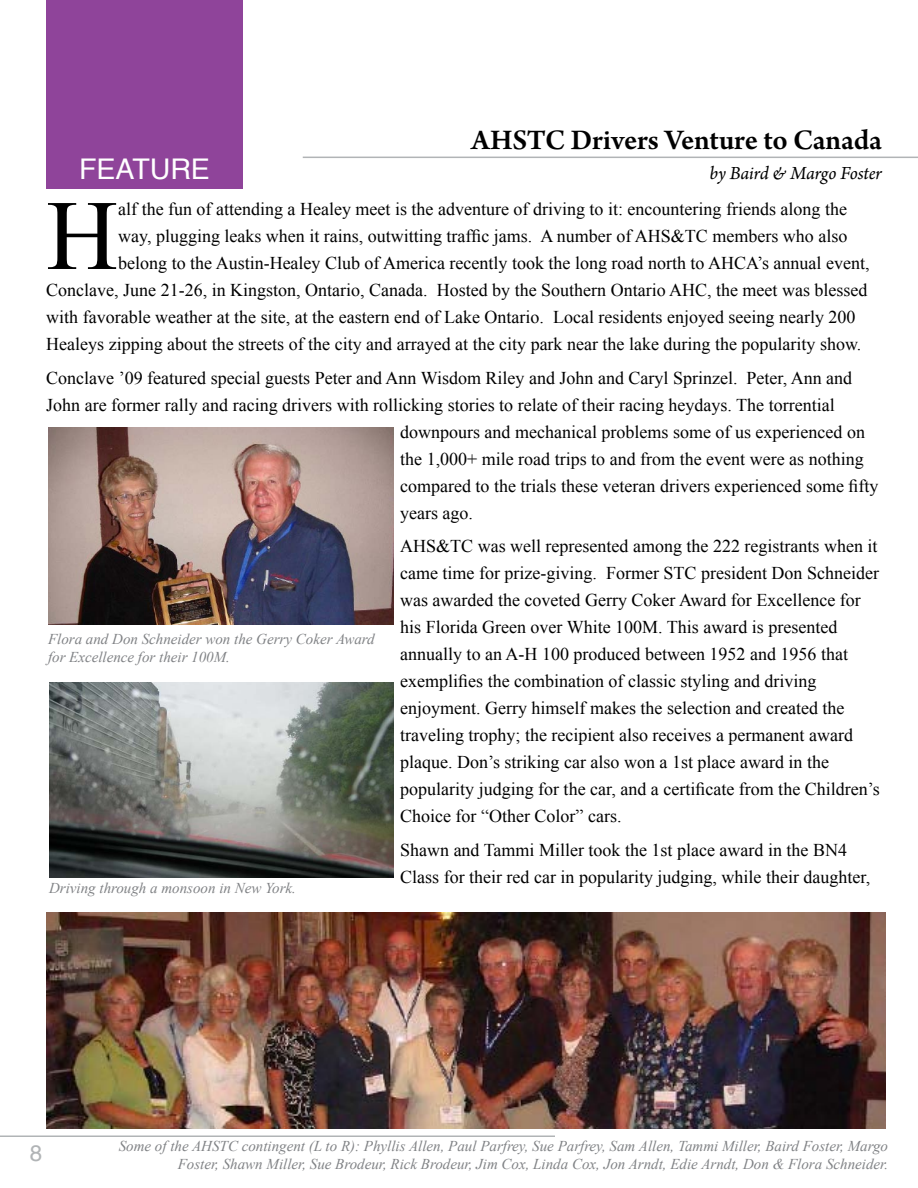
<style>
.page{position:relative;width:918px;height:1188px;background:#fff}
.page>*{position:absolute;margin:0;border:0;box-sizing:border-box;transform-origin:0 0}
.t1{font:99.6px "Times New Roman";color:#000}
.t2{font:600 30px "Arno Pro";letter-spacing:-.01em;color:#000}
.t3{font:28.5px "Helvetica";color:#fff}
.t4{font:22.5px "Helvetica";color:#b1b4b6}
.t5{font:italic 19.5px "Arno Pro";letter-spacing:-.005em;color:#000}
.t6{font:18px/27px "Times New Roman";color:#000}
.t7{font:italic 15px/18px "Times New Roman";color:#808285}
</style>
<div class="page">
<hr style="left:303px;top:157px;width:615px;height:1px;background:#b1b4b6">
<hr style="left:0;top:1136px;width:555px;height:1px;background:#b1b4b6">
<div style="left:46px;top:0;width:197px;height:189px;background:#8f449a"></div>
<img style="left:48px;top:427px;width:345px;height:197px">
<img style="left:46px;top:912px;width:839px;height:216px">
<img style="left:50px;top:682px;width:343px;height:196px">
<h2 class="t2" style="left:471px;top:123px;width:412px">AHSTC Drivers Venture to Canada</h2>
<h3 class="t3" style="left:79px;top:147px;width:132px">FEATURE</h3>
<p class="t5" style="left:709px;top:162px;width:174px">by Baird &amp; Margo Foster</p>
<h1 class="t1" style="left:46px;top:178px;width:73px">H</h1>
<p class="t6" style="left:118px;top:195px;width:730px">alf the fun of attending a Healey meet is the adventure of driving to it: encountering friends along the</p>
<p class="t6" style="left:118px;top:222px;width:731px">way, plugging leaks when it rains, outwitting traffic jams. A number of AHS&amp;TC members who also</p>
<p class="t6" style="left:118px;top:249px;width:753px">belong to the Austin-Healey Club of America recently took the long road north to AHCA’s annual event,</p>
<p class="t6" style="left:46px;top:276px;width:823px">Conclave, June 21-26, in Kingston, Ontario, Canada. Hosted by the Southern Ontario AHC, the meet was blessed</p>
<p class="t6" style="left:46px;top:303px;width:811px">with favorable weather at the site, at the eastern end of Lake Ontario. Local residents enjoyed seeing nearly 200</p>
<p class="t6" style="left:46px;top:330px;width:817px">Healeys zipping about the streets of the city and arrayed at the city park near the lake during the popularity show.</p>
<p class="t6" style="left:46px;top:364px;width:808px">Conclave ’09 featured special guests Peter and Ann Wisdom Riley and John and Caryl Sprinzel. Peter, Ann and</p>
<p class="t6" style="left:46px;top:391px;width:790px">John are former rally and racing drivers with rollicking stories to relate of their racing heydays. The torrential</p>
<p class="t6" style="left:400px;top:418px;width:466px">downpours and mechanical problems some of us experienced on</p>
<p class="t6" style="left:400px;top:445px;width:465px">the 1,000+ mile road trips to and from the event were as nothing</p>
<p class="t6" style="left:400px;top:472px;width:480px">compared to the trials these veteran drivers experienced some fifty</p>
<p class="t6" style="left:400px;top:499px;width:74px">years ago.</p>
<p class="t6" style="left:400px;top:533px;width:481px">AHS&amp;TC was well represented among the 222 registrants when it came time for prize-giving. Former STC president Don Schneider was awarded the coveted Gerry Coker Award for Excellence for his Florida Green over White 100M. This award is presented annually to an A-H 100 produced between 1952 and 1956 that exemplifies the combination of classic styling and driving enjoyment. Gerry himself makes the selection and created the traveling trophy; the recipient also receives a permanent award plaque. Don’s striking car also won a 1st place award in the popularity judging for the car, and a certificate from the Children’s Choice for “Other Color” cars.</p>
<p class="t6" style="left:400px;top:836px;width:472px">Shawn and Tammi Miller took the 1st place award in the BN4<br>Class for their red car in popularity judging, while their daughter,</p>
<p class="t7" style="left:48px;top:630px;width:328px">Flora and Don Schneider won the Gerry Coker Award for Excellence for their 100M.</p>
<p class="t7" style="left:49px;top:879px;width:248px">Driving through a monsoon in New York.</p>
<p class="t4" style="left:30px;top:1136px;width:14px">8</p>
<p class="t7" style="left:119px;top:1137px;width:771px;text-align:right">Some of the AHSTC contingent (L to R): Phyllis Allen, Paul Parfrey, Sue Parfrey, Sam Allen, Tammi Miller, Baird Foster, Margo<br>Foster, Shawn Miller, Sue Brodeur, Rick Brodeur, Jim Cox, Linda Cox, Jon Arndt, Edie Arndt, Don &amp; Flora Schneider.</p>
</div>
